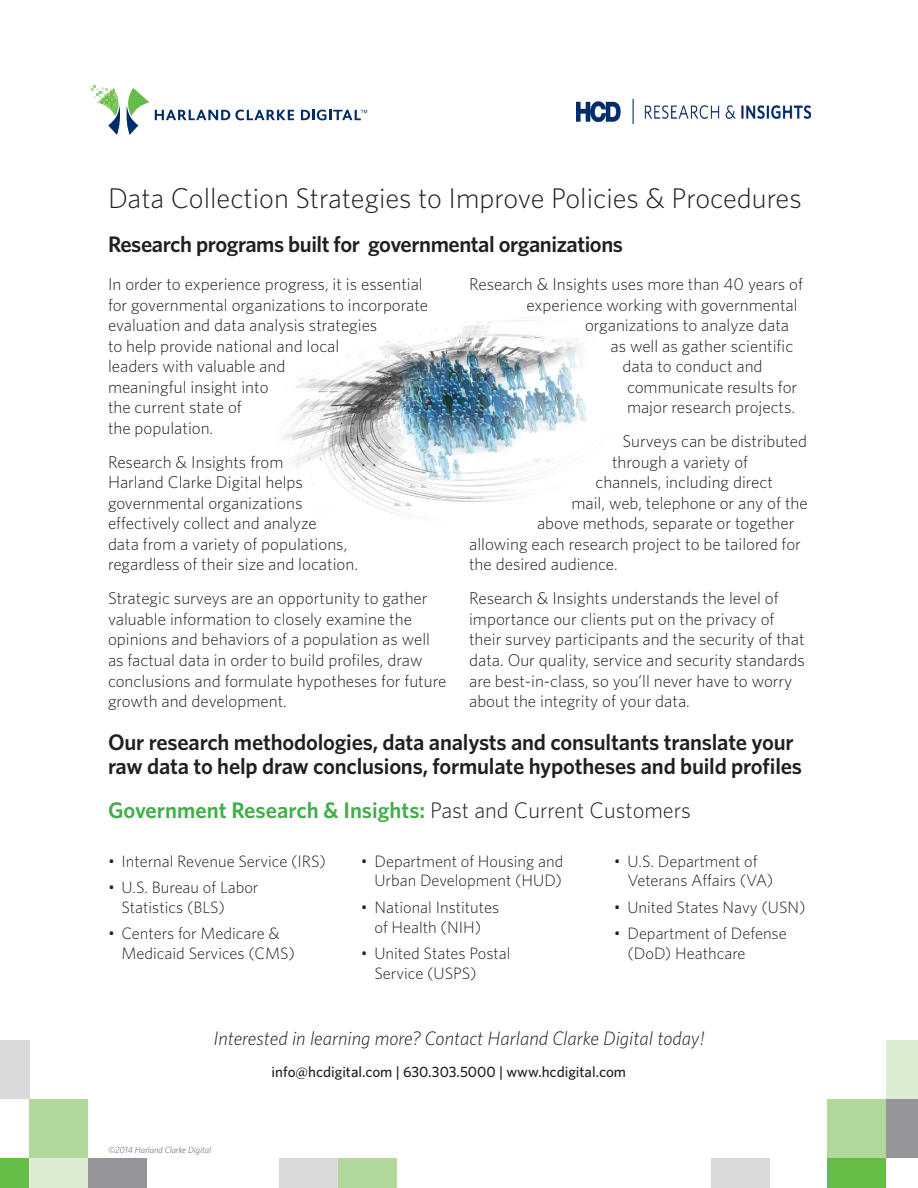
<style>
.page{position:relative;width:918px;height:1188px;background:#fff}
.page>*{position:absolute;margin:0;border:0;box-sizing:border-box;transform-origin:0 0}
.Paragraph_Style_1{font:300 28.5px "Whitney";color:#231f20}
.subtitle_no_space_af{font:600 22.5px/24px "Whitney";letter-spacing:-.01em;color:#231f20}
.subtitle_no_space_af-2{font:600 22.5px "Whitney";color:#40ae49}
.Subtitles{font:600 22.5px "Whitney";letter-spacing:-.02em;color:#231f20}
.learning_more{font:italic 300 19.5px "Whitney";color:#231f20}
.t1{font:300 17.1px/20.5px "Whitney";color:#231f20}
.t2{font:300 16.5px/19.8px "Whitney";color:#231f20}
.semibold_bottom{font:500 15px "Whitney";color:#231f20}
.t3{font:italic 300 9px "Whitney";color:#54555a}
.s1{font-weight:300;color:#231f20}
</style>
<div class="page">
<img style="left:283px;top:317px;width:304px;height:199px">
<svg style="left:127px;top:88px;width:22px;height:47px"></svg>
<svg style="left:91px;top:86px;width:29px;height:49px"></svg>
<svg style="left:155px;top:110px;width:139px;height:10px"></svg>
<svg style="left:301px;top:110px;width:66px;height:10px"></svg>
<div style="left:0;top:1158px;width:29px;height:30px;background:#65bc46"></div>
<div style="left:29px;top:1099px;width:59px;height:59px;background:#b1d89b"></div>
<div style="left:29px;top:1158px;width:59px;height:30px;background:#dcecd2"></div>
<div style="left:0;top:1041px;width:29px;height:58px;background:#dbd8da"></div>
<div style="left:827px;top:1158px;width:59px;height:30px;background:#65bc46"></div>
<div style="left:827px;top:1099px;width:59px;height:59px;background:#b1d89b"></div>
<div style="left:886px;top:1041px;width:32px;height:58px;background:#dcecd2"></div>
<div style="left:886px;top:1099px;width:32px;height:59px;background:#959599"></div>
<div style="left:88px;top:1158px;width:59px;height:30px;background:#959599"></div>
<div style="left:279px;top:1159px;width:59px;height:29px;background:#dbd8da"></div>
<div style="left:338px;top:1159px;width:59px;height:29px;background:#b1d89b"></div>
<div style="left:711px;top:1159px;width:59px;height:29px;background:#dbd8da"></div>
<img style="left:577px;top:100px;width:233px;height:23px">
<p class="Paragraph_Style_1" style="left:108px;top:179px;width:695px">Data Collection Strategies to Improve Policies &amp; Procedures</p>
<p class="Subtitles" style="left:108px;top:229px;width:517px">Research programs built for governmental organizations</p>
<p class="t1" style="left:108px;top:273px;width:322px">In order to experience progress, it is essential for governmental organizations to incorporate evaluation and data analysis strategies<br>to help provide national and local<br>leaders with valuable and<br>meaningful insight into<br>the current state of<br>the population.</p>
<p class="t1" style="left:108px;top:451px;width:251px">Research &amp; Insights from<br>Harland Clarke Digital helps governmental organizations effectively collect and analyze<br>data from a variety of populations, regardless of their size and location.</p>
<p class="t1" style="left:108px;top:588px;width:340px">Strategic surveys are an opportunity to gather valuable information to closely examine the opinions and behaviors of a population as well as factual data in order to build profiles, draw conclusions and formulate hypotheses for future growth and development.</p>
<p class="t1" style="left:469px;top:273px;width:335px">Research &amp; Insights uses more than 40 years of</p>
<p class="t1" style="left:526px;top:294px;width:273px">experience working with governmental</p>
<p class="t1" style="left:585px;top:314px;width:206px">organizations to analyze data</p>
<p class="t1" style="left:610px;top:335px;width:184px">as well as gather scientific</p>
<p class="t1" style="left:622px;top:355px;width:142px">data to conduct and</p>
<p class="t1" style="left:627px;top:376px;width:172px">communicate results for</p>
<p class="t1" style="left:627px;top:397px;width:170px">major research projects.</p>
<p class="t1" style="left:622px;top:431px;width:186px">Surveys can be distributed</p>
<p class="t1" style="left:612px;top:451px;width:138px">through a variety of</p>
<p class="t1" style="left:596px;top:472px;width:179px">channels, including direct</p>
<p class="t1" style="left:572px;top:492px;width:238px">mail, web, telephone or any of the</p>
<p class="t1" style="left:537px;top:513px;width:259px">above methods, separate or together</p>
<p class="t1" style="left:469px;top:533px;width:333px">allowing each research project to be tailored for</p>
<p class="t1" style="left:469px;top:554px;width:150px">the desired audience.</p>
<p class="t1" style="left:469px;top:588px;width:337px">Research &amp; Insights understands the level of importance our clients put on the privacy of their survey participants and the security of that data. Our quality, service and security standards are best-in-class, so you’ll never have to worry about the integrity of your data.</p>
<p class="subtitle_no_space_af" style="left:108px;top:730px;width:696px">Our research methodologies, data analysts and consultants translate your raw data to help draw conclusions, formulate hypotheses and build profiles</p>
<p class="subtitle_no_space_af-2" style="left:108px;top:795px;width:584px">Government Research &amp; Insights: <span class="s1">Past and Current Customers</span></p>
<p class="t2" style="left:108px;top:850px;width:219px">• Internal Revenue Service (IRS)</p>
<p class="t2" style="left:122px;top:877px;width:138px;text-indent:-14px">• U.S. Bureau of Labor<br>Statistics (BLS)</p>
<p class="t2" style="left:122px;top:923px;width:175px;text-indent:-14px">• Centers for Medicare &amp;<br>Medicaid Services (CMS)</p>
<p class="t2" style="left:361px;top:850px;width:204px;text-align:right">• Department of Housing and<br>Urban Development (HUD)</p>
<p class="t2" style="left:361px;top:897px;width:140px;text-align:center">• National Institutes of Health (NIH)</p>
<p class="t2" style="left:374px;top:943px;width:138px;text-indent:-14px">• United States Postal<br>Service (USPS)</p>
<p class="t2" style="left:627px;top:850px;width:147px;text-indent:-14px">• U.S. Department of<br>Veterans Affairs (VA)</p>
<p class="t2" style="left:614px;top:897px;width:193px">• United States Navy (USN)</p>
<p class="t2" style="left:627px;top:923px;width:161px;text-indent:-14px">• Department of Defense (DoD) Heathcare</p>
<p class="learning_more" style="left:213px;top:1025px;width:493px">Interested in learning more? Contact Harland Clarke Digital today!</p>
<p class="semibold_bottom" style="left:272px;top:1062px;width:356px">info@hcdigital.com | 630.303.5000 | www.hcdigital.com</p>
<p class="t3" style="left:108px;top:1143px;width:105px">©2014 Harland Clarke Digital</p>
</div>
